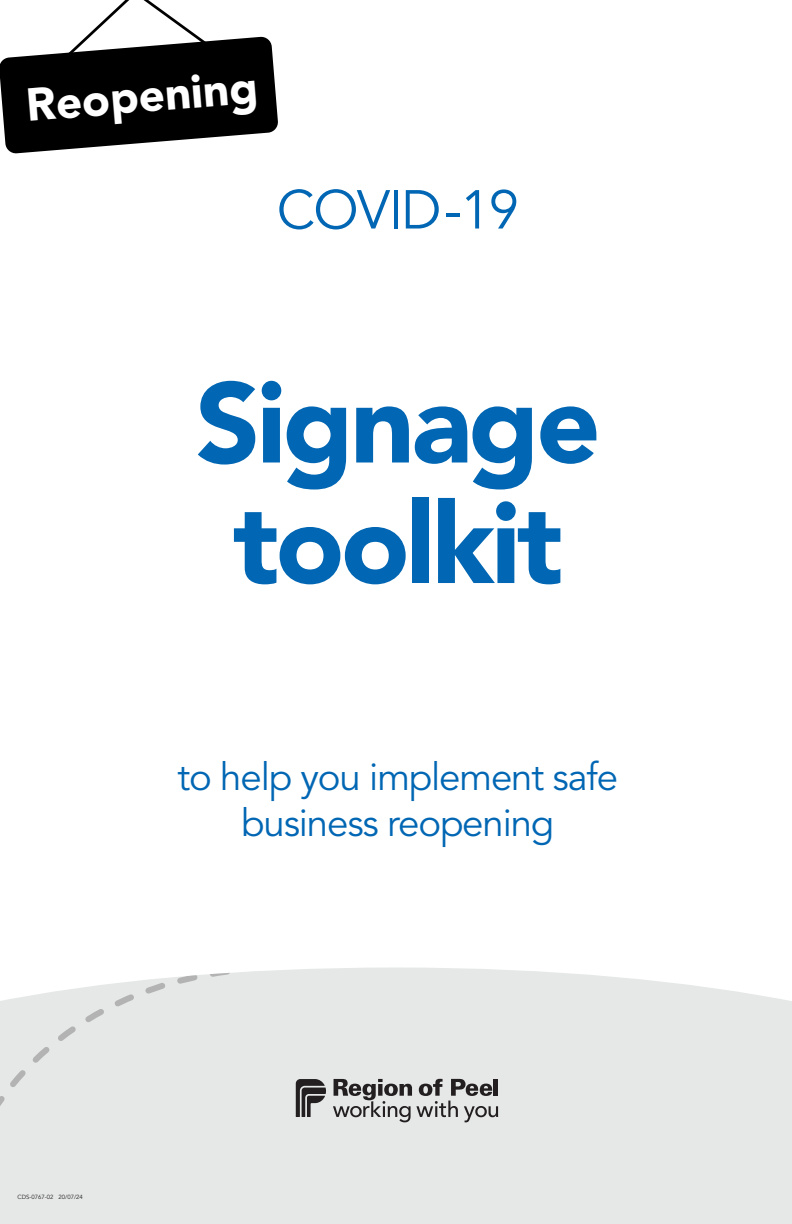
<style>
.page{position:relative;width:792px;height:1224px;background:#fff}
.page>*{position:absolute;margin:0;border:0;box-sizing:border-box;transform-origin:0 0}
.t1{font:900 112.5px/120.5px "Avenir LT Std";letter-spacing:-.03em;color:#0166b3;text-align:center}
.t2{font:54.2px "Avenir LT Std";letter-spacing:-.03em;color:#0166b3}
.t3{font:900 45.8px "Avenir LT Std";color:#fff}
.t4{font:38.4px/46.1px "Avenir LT Std";letter-spacing:-.03em;color:#0166b3;text-align:center}
.t5{font:6px "Avenir LT Std";color:#231f20}
</style>
<div class="page">
<div style="left:0;top:968px;width:792px;height:256px;background:#e6e8e8"></div>
<svg style="left:0;top:968px;width:234px;height:151px"></svg>
<svg style="left:0;top:0;width:278px;height:154px"></svg>
<svg style="left:296px;top:1079px;width:30px;height:38px"></svg>
<svg style="left:333px;top:1079px;width:165px;height:43px"></svg>
<p class="t3" style="left:24px;top:78px;width:234px;rotate:-5deg">Reopening</p>
<h2 class="t2" style="left:277px;top:179px;width:244px">COVID-19</h2>
<h1 class="t1" style="left:196px;top:363px;width:407px">Signage toolkit</h1>
<p class="t4" style="left:178px;top:754px;width:442px">to help you implement safe business reopening</p>
<p class="t5" style="left:18px;top:1193px;width:67px">CDS-0767-02 20/07/24</p>
</div>
